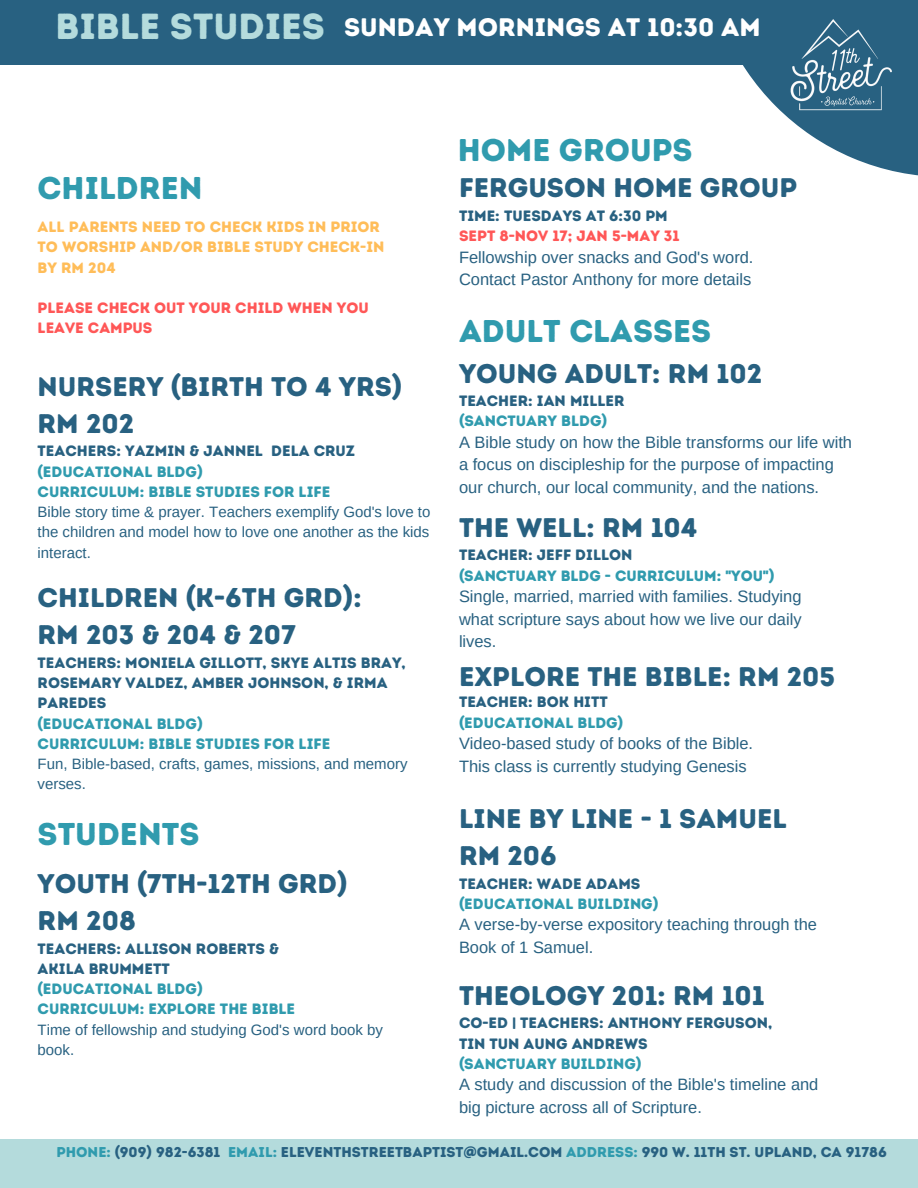
<style>
.page{position:relative;width:918px;height:1188px;background:#fff}
.page>*{position:absolute;margin:0;border:0;box-sizing:border-box;transform-origin:0 0}
.t1{font:36.3px "Intro Rust Base";color:#b4dbdc}
.t2{font:31.5px "Intro Rust Base";color:#309bae}
.t3{font:27px/37.2px "Intro Rust Base";color:#286181}
.t4{font:25.35px "Intro Rust Base";color:#fff}
.t5{font:16.5px/22.5px "Arimo";color:#286181}
.t6{font:15px/20.2px "Arimo";color:#286181}
.t7{font:15px/20.2px "Intro Rust Base";color:#286181}
.t8{font:15px/20.2px "Intro Rust Base";color:#309bae}
.t9{font:15px/20.2px "Intro Rust Base";color:#ff5757}
.t10{font:15px/20.2px "Intro Rust Base";color:#ffbd59}
.t11{font:14.25px "Intro Rust Base";color:#286181}
.s1{font-family:"Intro Rust Base"}
.s2{font-family:"Intro Rust Base";color:#309bae}
.s3{color:#309bae}
.s4{font-family:"Arimo"}
.s5{color:#286181}
</style>
<div class="page">
<div style="left:0;top:1139px;width:918px;height:49px;background:#b4dbdc"></div>
<div style="left:0;top:0;width:918px;height:65px;background:#286181"></div>
<svg style="left:743px;top:19px;width:175px;height:157px"></svg>
<img style="left:760px;top:20px;width:146px;height:97px">
<h4 class="t1" style="left:55px;top:5px;width:271px">BIBLE STUDIES</h4>
<h2 class="t4" style="left:344px;top:12px;width:418px">SUNDAY MORNINGS AT 10:30 AM</h2>
<p class="t2" style="left:458px;top:131px;width:236px">HOME GROUPS</p>
<h3 class="t2" style="left:38px;top:169px;width:166px">CHILDREN</h3>
<p class="t10" style="left:38px;top:217px;width:348px">ALL PARENTS NEED TO CHECK KIDS IN PRIOR<br>TO WORSHIP AND/OR BIBLE STUDY CHECK-IN<br>BY RM 204</p>
<p class="t9" style="left:38px;top:298px;width:333px">PLEASE CHECK OUT YOUR CHILD WHEN YOU<br>LEAVE CAMPUS</p>
<h5 class="t3" style="left:38px;top:368px;width:366px">NURSERY (BIRTH TO 4 YRS)<br>RM 202</h5>
<h5 class="t6" style="left:38px;top:441px;width:394px"><span class="s1">TEACHERS: YAZMIN &amp; JANNEL DELA CRUZ </span><span class="s2">(EDUCATIONAL BLDG)<br>CURRICULUM: BIBLE STUDIES FOR LIFE<br></span>Bible story time &amp; prayer. Teachers exemplify God's love to the children and model how to love one another as the kids interact.</h5>
<h5 class="t3" style="left:38px;top:579px;width:326px">CHILDREN (K-6TH GRD):<br>RM 203 &amp; 204 &amp; 207</h5>
<h5 class="t7" style="left:38px;top:653px;width:372px">TEACHERS: MONIELA GILLOTT, SKYE ALTIS BRAY,<br>ROSEMARY VALDEZ, AMBER JOHNSON, &amp; IRMA<br>PAREDES<br><span class="s3">(EDUCATIONAL BLDG)<br>CURRICULUM: BIBLE STUDIES FOR LIFE<br></span><span class="s4">Fun, Bible-based, crafts, games, missions, and memory verses.</span></h5>
<h3 class="t2" style="left:38px;top:816px;width:163px">STUDENTS</h3>
<h5 class="t3" style="left:38px;top:865px;width:312px">YOUTH (7TH-12TH GRD)<br>RM 208</h5>
<h5 class="t6" style="left:38px;top:938px;width:347px"><span class="s1">TEACHERS: ALLISON ROBERTS &amp;<br>AKILA BRUMMETT<br></span><span class="s2">(EDUCATIONAL BLDG)<br>CURRICULUM: EXPLORE THE BIBLE<br></span>Time of fellowship and studying God's word book by book.</h5>
<h5 class="t3" style="left:459px;top:169px;width:340px">FERGUSON HOME GROUP</h5>
<h5 class="t9" style="left:459px;top:206px;width:222px"><span class="s5">TIME: TUESDAYS AT 6:30 PM<br></span>SEPT 8-NOV 17; JAN 5-MAY 31</h5>
<h5 class="t5" style="left:459px;top:246px;width:296px">Fellowship over snacks and God's word.<br>Contact Pastor Anthony for more details</h5>
<h5 class="t2" style="left:459px;top:312px;width:254px">ADULT CLASSES</h5>
<h5 class="t3" style="left:459px;top:355px;width:305px">YOUNG ADULT: RM 102</h5>
<h5 class="t7" style="left:459px;top:391px;width:167px">TEACHER: IAN MILLER <span class="s3">(SANCTUARY BLDG)</span></h5>
<h5 class="t5" style="left:459px;top:431px;width:395px">A Bible study on how the Bible transforms our life with a focus on discipleship for the purpose of impacting our church, our local community, and the nations.</h5>
<h5 class="t3" style="left:459px;top:509px;width:240px">THE WELL: RM 104</h5>
<h5 class="t8" style="left:459px;top:545px;width:317px"><span class="s5">TEACHER: JEFF DILLON<br></span>(SANCTUARY BLDG - CURRICULUM: "YOU")</h5>
<h5 class="t5" style="left:459px;top:585px;width:344px;text-align:justify">Single, married, married with families. Studying what scripture says about how we live our daily lives.</h5>
<h5 class="t3" style="left:459px;top:658px;width:378px">EXPLORE THE BIBLE: RM 205</h5>
<h5 class="t8" style="left:459px;top:692px;width:166px"><span class="s5">TEACHER: BOK HITT </span>(EDUCATIONAL BLDG)</h5>
<h5 class="t5" style="left:459px;top:732px;width:296px">Video-based study of books of the Bible.<br>This class is currently studying Genesis</h5>
<h3 class="t3" style="left:459px;top:800px;width:329px">LINE BY LINE - 1 SAMUEL<br>RM 206</h3>
<h3 class="t8" style="left:459px;top:873px;width:201px"><span class="s5">TEACHER: WADE ADAMS </span>(EDUCATIONAL BUILDING)</h3>
<h3 class="t5" style="left:459px;top:913px;width:360px">A verse-by-verse expository teaching through the<br>Book of 1 Samuel.</h3>
<h5 class="t3" style="left:459px;top:977px;width:307px">THEOLOGY 201: RM 101</h5>
<h5 class="t7" style="left:459px;top:1013px;width:315px">CO-ED | TEACHERS: ANTHONY FERGUSON,<br>TIN TUN AUNG ANDREWS<br><span class="s3">(SANCTUARY BUILDING)</span></h5>
<h5 class="t5" style="left:459px;top:1073px;width:361px">A study and discussion of the Bible's timeline and big picture across all of Scripture.</h5>
<h5 class="t11" style="left:56px;top:1144px;width:832px"><span class="s3">PHONE:</span> (909) 982-6381 <span class="s3">EMAIL:</span> ELEVENTHSTREETBAPTIST@GMAIL.COM <span class="s3">ADDRESS:</span> 990 W. 11TH ST. UPLAND, CA 91786</h5>
</div>
